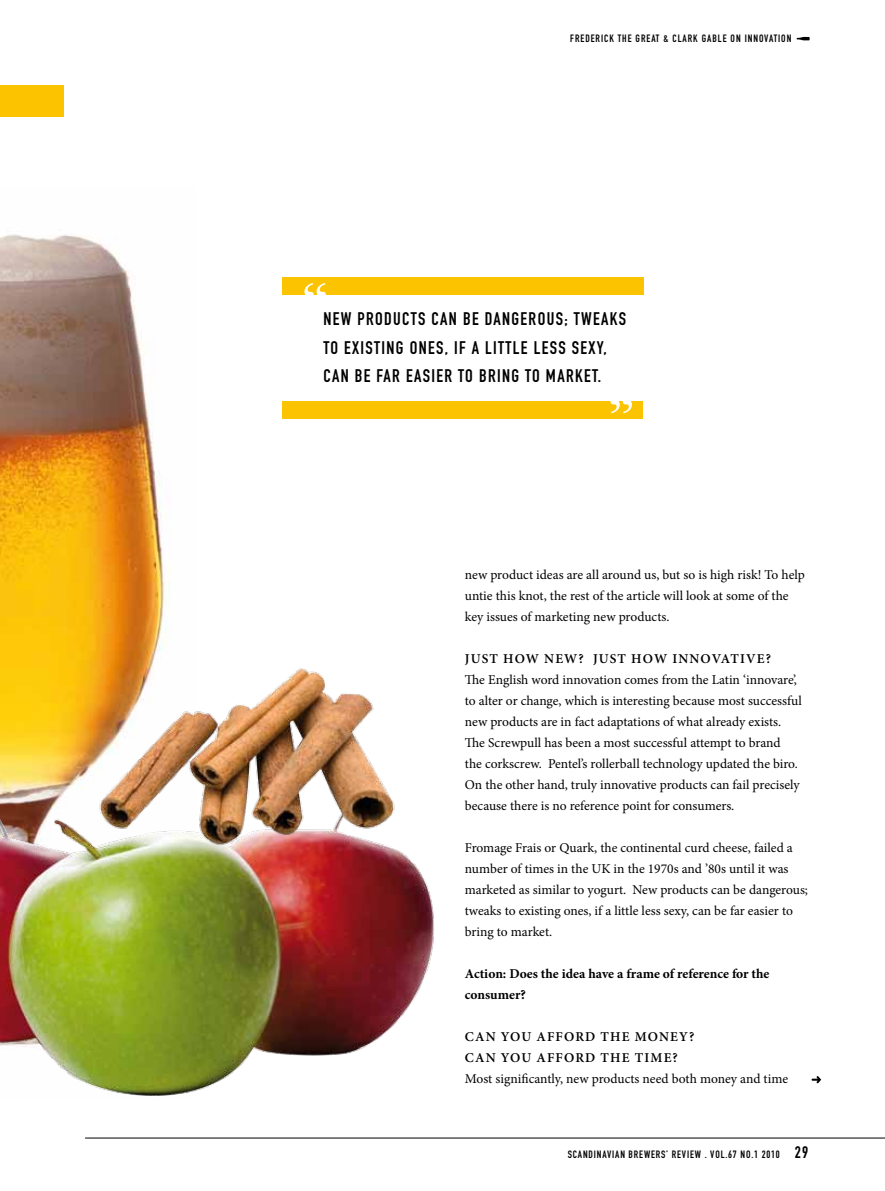
<style>
.page{position:relative;width:885px;height:1191px;background:#fff}
.page>*{position:absolute;margin:0;border:0;box-sizing:border-box;transform-origin:0 0}
.t1{font:18px/28.5px "DIN Engschrift LT";letter-spacing:.075em;color:#000}
.t2{font:13.5px/21px "Minion Pro";color:#000}
.t3{font:600 13.5px/21px "Minion Pro";letter-spacing:.085em;color:#000}
.t4{font:700 13.5px/21px "Minion Pro";color:#000}
.t5{font:10.5px "DIN Engschrift LT";letter-spacing:.09em;color:#000}
.s1{font-family:"DIN Engschrift LT SC990"}
.s2{font-size:16.5px}
</style>
<div class="page">
<hr style="left:85px;top:1137px;width:799px;height:1px;background:#000">
<svg style="left:811px;top:1076px;width:10px;height:7px"></svg>
<svg style="left:796px;top:37px;width:13px;height:3px"></svg>
<div style="left:0;top:85px;width:64px;height:32px;background:#fcc400"></div>
<img style="left:0;top:234px;width:171px;height:576px">
<img style="left:0;top:810px;width:434px;height:286px">
<img style="left:12px;top:642px;width:416px;height:231px">
<div style="left:282px;top:277px;width:361px;height:17px;background:#fcc400"></div>
<svg style="left:304px;top:283px;width:22px;height:12px"></svg>
<div style="left:282px;top:402px;width:360px;height:17px;background:#fcc400"></div>
<svg style="left:610px;top:401px;width:22px;height:12px"></svg>
<p class="t5" style="left:570px;top:32px;width:222px">FREDERICK THE GREAT &amp; CLARK GABLE ON INNOVATION</p>
<h1 class="t1" style="left:323px;top:305px;width:303px">NEW PRODUCTS CAN BE DANGEROUS; TWEAKS<br>TO EXISTING ONES, IF A LITTLE LESS SEXY,<br>CAN BE FAR EASIER TO BRING TO MARKET.</h1>
<p class="t2" style="left:465px;top:564px;width:341px">new product ideas are all around us, but so is high risk! To help untie this knot, the rest of the article will look at some of the key issues of marketing new products.</p>
<p class="t3" style="left:465px;top:648px;width:308px">JUST HOW NEW? JUST HOW INNOVATIVE?</p>
<p class="t2" style="left:465px;top:669px;width:338px">The English word innovation comes from the Latin ‘innovare’, to alter or change, which is interesting because most successful new products are in fact adaptations of what already exists.<br>The Screwpull has been a most successful attempt to brand<br>the corkscrew. Pentel’s rollerball technology updated the biro.<br>On the other hand, truly innovative products can fail precisely because there is no reference point for consumers.</p>
<p class="t2" style="left:465px;top:837px;width:344px">Fromage Frais or Quark, the continental curd cheese, failed a number of times in the UK in the 1970s and ’80s until it was marketed as similar to yogurt. New products can be dangerous; tweaks to existing ones, if a little less sexy, can be far easier to bring to market.</p>
<p class="t4" style="left:465px;top:963px;width:306px">Action: Does the idea have a frame of reference for the consumer?</p>
<p class="t3" style="left:465px;top:1026px;width:231px">CAN YOU AFFORD THE MONEY?<br>CAN YOU AFFORD THE TIME?</p>
<p class="t2" style="left:465px;top:1068px;width:325px">Most significantly, new products need both money and time</p>
<p class="t5" style="left:567px;top:1148px;width:11px">SCANDINAVIAN</p>
<p class="t5" style="left:628px;top:1148px;width:7px">BREWER</p>
<p class="t5" style="left:661px;top:1148px;width:17px">S’ REVIEW</p>
<p class="t5" style="left:704px;top:1148px;width:105px">. VOL.<span class="s1">67</span> NO.<span class="s1">1</span> 20<span class="s1">10</span> <span class="s2">29</span></p>
</div>
